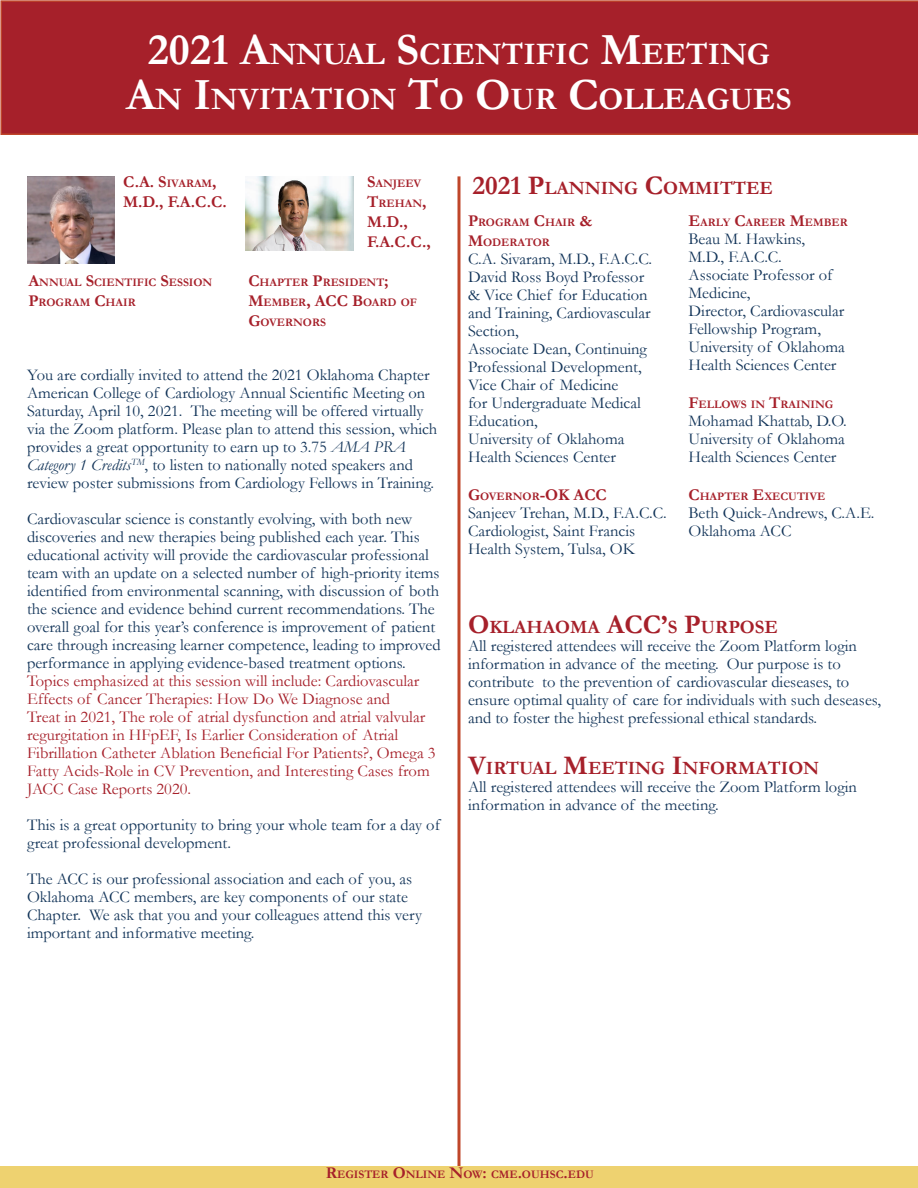
<style>
.page{position:relative;width:918px;height:1188px;background:#fff}
.page>*{position:absolute;margin:0;border:0;box-sizing:border-box;transform-origin:0 0}
.t1{font:700 31.5px "Garamond";color:#fff}
.t2{font:700 18.9px "Garamond";color:#a6202a}
.t3{font:16.5px/18px "Garamond";color:#113358}
.t4{font:700 16.5px/19.8px "Garamond";color:#a6202a}
.t5{font:700 11.55px/19.8px "Garamond";color:#a6202a}
.s1{font-size:45px}
.s2{font-size:11.55px}
.s3{font-size:16.5px}
.s4{font-style:italic}
.s5{color:#a6202a}
.s6{font-size:27px}
</style>
<div class="page">
<hr style="left:457px;top:176px;width:3px;height:1010px;background:#bf462a">
<div style="left:0;top:0;width:918px;height:135px;background:#a6202a"></div>
<div style="left:1px;top:1167px;width:917px;height:21px;background:#eed270"></div>
<img style="left:245px;top:176px;width:108px;height:75px">
<img style="left:27px;top:176px;width:87px;height:88px">
<p class="t1" style="left:148px;top:33px;width:624px"><span class="s1">2021 A</span>NNUAL <span class="s1">S</span>CIENTIFIC <span class="s1">M</span>EETING</p>
<p class="t1" style="left:126px;top:78px;width:665px"><span class="s1">A</span>N <span class="s1">I</span>NVITATION <span class="s1">T</span>O <span class="s1">O</span>UR <span class="s1">C</span>OLLEAGUES</p>
<p class="t4" style="left:123px;top:172px;width:105px">C.A. S<span class="s2">IVARAM</span>,<br>M.D., F.A.C.C.</p>
<p class="t5" style="left:28px;top:273px;width:185px"><span class="s3">A</span>NNUAL <span class="s3">S</span>CIENTIFIC <span class="s3">S</span>ESSION<br><span class="s3">P</span>ROGRAM <span class="s3">C</span>HAIR</p>
<p class="t5" style="left:367px;top:174px;width:61px"><span class="s3">S</span>ANJEEV<br><span class="s3">T</span>REHAN<span class="s3">,</span></p>
<p class="t4" style="left:367px;top:212px;width:65px">M.D.,<br>F.A.C.C.,</p>
<p class="t5" style="left:248px;top:273px;width:170px"><span class="s3">C</span>HAPTER <span class="s3">P</span>RESIDENT<span class="s3">;<br>M</span>EMBER<span class="s3">, ACC B</span>OARD OF<br><span class="s3">G</span>OVERNORS</p>
<p class="t3" style="left:27px;top:366px;width:412px">You are cordially invited to attend the 2021 Oklahoma Chapter American College of Cardiology Annual Scientific Meeting on Saturday, April 10, 2021. The meeting will be offered virtually via the Zoom platform. Please plan to attend this session, which provides a great opportunity to earn up to 3.75 <span class="s4">AMA PRA Category 1 Credits</span><sup>TM</sup>, to listen to nationally noted speakers and review poster submissions from Cardiology Fellows in Training.</p>
<p class="t3" style="left:27px;top:510px;width:415px">Cardiovascular science is constantly evolving, with both new discoveries and new therapies being published each year. This educational activity will provide the cardiovascular professional team with an update on a selected number of high-priority items identified from environmental scanning, with discussion of both the science and evidence behind current recommendations. The overall goal for this year’s conference is improvement of patient care through increasing learner competence, leading to improved performance in applying evidence-based treatment options.<br><span class="s5">Topics emphasized at this session will include: Cardiovascular Effects of Cancer Therapies: How Do We Diagnose and<br>Treat in 2021, The role of atrial dysfunction and atrial valvular regurgitation in HFpEF, Is Earlier Consideration of Atrial Fibrillation Catheter Ablation Beneficial For Patients?, Omega 3<br>Fatty Acids-Role in CV Prevention, and Interesting Cases from JACC Case Reports 2020.</span></p>
<p class="t3" style="left:27px;top:816px;width:415px">This is a great opportunity to bring your whole team for a day of great professional development.</p>
<p class="t3" style="left:27px;top:870px;width:396px">The ACC is our professional association and each of you, as Oklahoma ACC members, are key components of our state Chapter. We ask that you and your colleagues attend this very important and informative meeting.</p>
<p class="t2" style="left:472px;top:175px;width:302px"><span class="s6">2021 P</span>LANNING <span class="s6">C</span>OMMITTEE</p>
<p class="t5" style="left:468px;top:213px;width:126px"><span class="s3">P</span>ROGRAM <span class="s3">C</span>HAIR <span class="s3">&amp;<br>M</span>ODERATOR</p>
<p class="t3" style="left:468px;top:249px;width:186px">C.A. Sivaram, M.D., F.A.C.C.</p>
<p class="t3" style="left:468px;top:267px;width:184px">David Ross Boyd Professor &amp; Vice Chief for Education and Training, Cardiovascular<br>Section,<br>Associate Dean, Continuing<br>Professional Development,<br>Vice Chair of Medicine<br>for Undergraduate Medical<br>Education,<br>University of Oklahoma<br>Health Sciences Center</p>
<p class="t4" style="left:468px;top:485px;width:140px">G<span class="s2">OVERNOR</span>-OK ACC</p>
<p class="t3" style="left:468px;top:503px;width:200px">Sanjeev Trehan, M.D., F.A.C.C.</p>
<p class="t3" style="left:468px;top:521px;width:169px">Cardiologist, Saint Francis<br>Health System, Tulsa, OK</p>
<p class="t5" style="left:689px;top:213px;width:161px"><span class="s3">E</span>ARLY <span class="s3">C</span>AREER <span class="s3">M</span>EMBER</p>
<p class="t3" style="left:689px;top:230px;width:118px">Beau M. Hawkins,</p>
<p class="t3" style="left:689px;top:248px;width:95px">M.D., F.A.C.C.</p>
<p class="t3" style="left:689px;top:266px;width:158px">Associate Professor of<br>Medicine,<br>Director, Cardiovascular<br>Fellowship Program,<br>University of Oklahoma<br>Health Sciences Center</p>
<p class="t5" style="left:689px;top:394px;width:146px"><span class="s3">F</span>ELLOWS IN <span class="s3">T</span>RAINING</p>
<p class="t3" style="left:689px;top:411px;width:160px;text-align:justify">Mohamad Khattab, D.O.<br>University of Oklahoma Health Sciences Center</p>
<p class="t5" style="left:689px;top:486px;width:138px"><span class="s3">C</span>HAPTER <span class="s3">E</span>XECUTIVE</p>
<p class="t3" style="left:689px;top:503px;width:187px">Beth Quick-Andrews, C.A.E.<br>Oklahoma ACC</p>
<p class="t2" style="left:468px;top:614px;width:311px"><span class="s6">O</span>KLAHAOMA <span class="s6">ACC’</span>S <span class="s6">P</span>URPOSE</p>
<p class="t3" style="left:468px;top:637px;width:414px">All registered attendees will receive the Zoom Platform login information in advance of the meeting. Our purpose is to contribute to the prevention of cardiovascular dieseases, to ensure optimal quality of care for individuals with such deseases, and to foster the highest prefessional ethical standards.</p>
<p class="t2" style="left:468px;top:755px;width:353px"><span class="s6">V</span>IRTUAL <span class="s6">M</span>EETING <span class="s6">I</span>NFORMATION</p>
<p class="t3" style="left:468px;top:777px;width:390px">All registered attendees will receive the Zoom Platform login information in advance of the meeting.</p>
<p class="t5" style="left:326px;top:1164px;width:270px"><span class="s3">R</span>EGISTER <span class="s3">O</span>NLINE <span class="s3">N</span>OW<span class="s3">:</span> CME<span class="s3">.</span>OUHSC <span class="s3">.</span>EDU</p>
</div>
